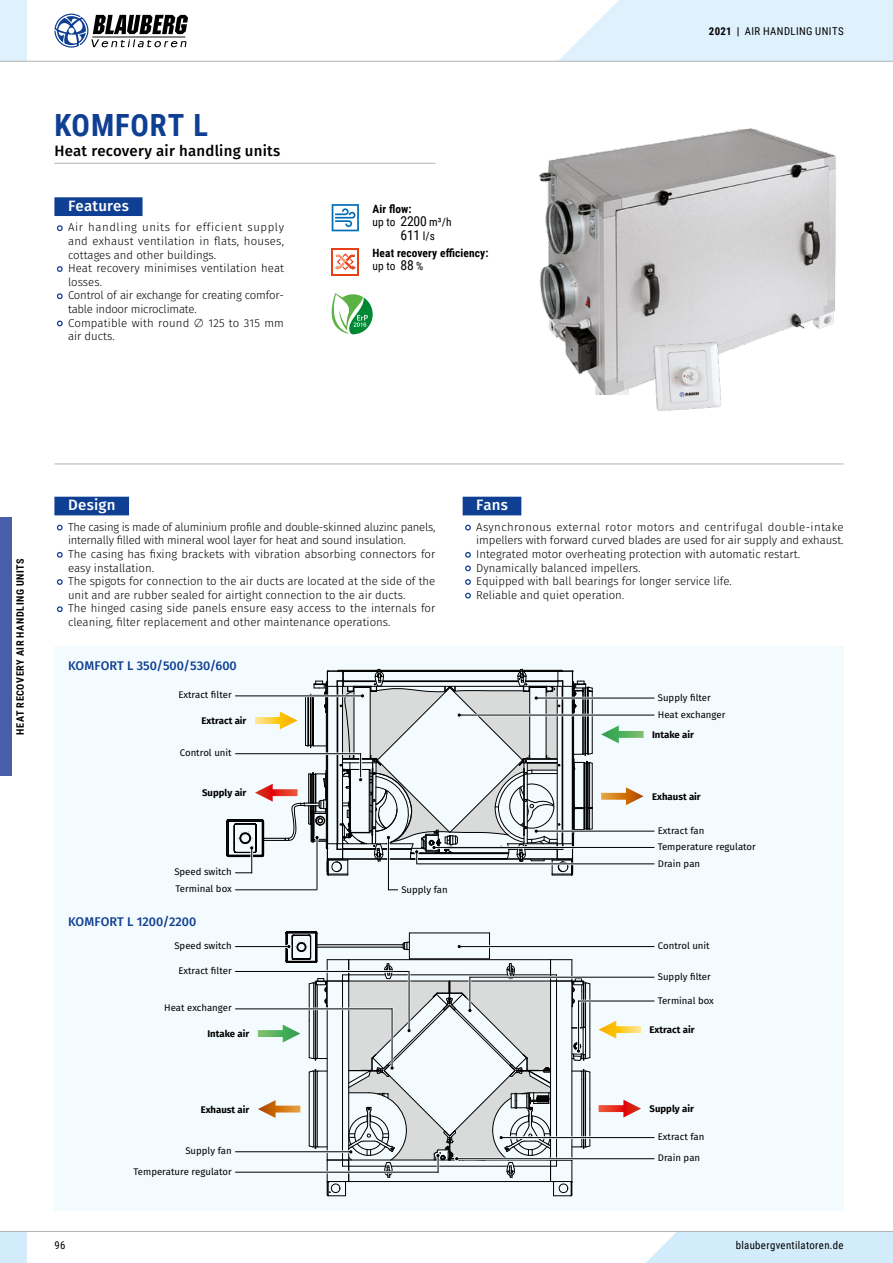
<style>
.page{position:relative;width:893px;height:1263px;background:#fff}
.page>*{position:absolute;margin:0;border:0;box-sizing:border-box;transform-origin:0 0}
.t1{font:700 30.6px "Roboto Condensed";letter-spacing:.03em;color:#0f3f93}
.t2{font:500 15px "Fira Sans";letter-spacing:.015em;color:#000}
.t3{font:500 15px "Fira Sans";letter-spacing:.015em;color:#fff}
.t4{font:13.65px "Roboto Condensed";color:#000}
.t5{font:500 12.6px "Fira Sans";color:#0f3f93}
.t6{font:300 11.4px/13.6px "Fira Sans";color:#000}
.t7{font:700 11.4px/13.6px "Roboto Condensed";letter-spacing:.01em;color:#000}
.t8{font:10.8px "Roboto Condensed";letter-spacing:.035em;color:#000}
.t9{font:700 10.2px "Roboto Condensed";letter-spacing:.055em;color:#000}
.t10{font:9.6px/17px "Fira Sans";color:#000}
.t11{font:700 9.6px "Fira Sans";color:#000}
.s1{font-weight:400}
.s2{font-weight:400;font-size:13.65px}
.s3{font-size:11.4px}
.s4{font-weight:700}
</style>
<div class="page">
<div style="left:54px;top:646px;width:790px;height:565px;background:#f4fbfe"></div>
<svg style="left:599px;top:1100px;width:42px;height:17px"></svg>
<svg style="left:599px;top:1021px;width:42px;height:17px"></svg>
<img style="left:538px;top:128px;width:298px;height:267px">
<hr style="left:54px;top:163px;width:381px;height:1px;background:#b1b2b3">
<div style="left:54px;top:197px;width:89px;height:19px;background:#0f3f93"></div>
<svg style="left:56px;top:225px;width:7px;height:7px"></svg>
<svg style="left:57px;top:266px;width:6px;height:6px"></svg>
<svg style="left:56px;top:293px;width:7px;height:7px"></svg>
<svg style="left:56px;top:320px;width:7px;height:7px"></svg>
<hr style="left:54px;top:463px;width:790px;height:1px;background:#b1b2b3">
<img style="left:652px;top:342px;width:70px;height:69px">
<div style="left:54px;top:497px;width:75px;height:18px;background:#0f3f93"></div>
<svg style="left:56px;top:524px;width:7px;height:7px"></svg>
<svg style="left:56px;top:551px;width:7px;height:7px"></svg>
<svg style="left:57px;top:579px;width:6px;height:6px"></svg>
<svg style="left:56px;top:606px;width:7px;height:7px"></svg>
<div style="left:463px;top:497px;width:58px;height:18px;background:#0f3f93"></div>
<svg style="left:465px;top:524px;width:6px;height:7px"></svg>
<svg style="left:465px;top:552px;width:6px;height:6px"></svg>
<svg style="left:465px;top:565px;width:6px;height:7px"></svg>
<svg style="left:465px;top:579px;width:6px;height:6px"></svg>
<svg style="left:465px;top:592px;width:6px;height:7px"></svg>
<hr style="left:536px;top:698px;width:118px;height:1px;background:#000">
<hr style="left:460px;top:715px;width:194px;height:1px;background:#000">
<hr style="left:536px;top:831px;width:118px;height:1px;background:#000">
<hr style="left:434px;top:847px;width:220px;height:1px;background:#000">
<hr style="left:416px;top:863px;width:238px;height:1px;background:#000">
<hr style="left:235px;top:889px;width:82px;height:1px;background:#000">
<hr style="left:317px;top:837px;width:1px;height:52px;background:#000">
<svg style="left:388px;top:889px;width:10px;height:2px"></svg>
<hr style="left:388px;top:837px;width:1px;height:53px;background:#000">
<hr style="left:235px;top:946px;width:53px;height:1px;background:#000">
<hr style="left:460px;top:946px;width:194px;height:1px;background:#000">
<hr style="left:235px;top:971px;width:174px;height:1px;background:#000">
<hr style="left:469px;top:977px;width:185px;height:1px;background:#000">
<hr style="left:578px;top:1000px;width:76px;height:1px;background:#000">
<hr style="left:501px;top:1137px;width:153px;height:1px;background:#000">
<hr style="left:458px;top:1158px;width:196px;height:1px;background:#000">
<hr style="left:235px;top:1008px;width:157px;height:1px;background:#000">
<hr style="left:235px;top:1151px;width:116px;height:1px;background:#000">
<hr style="left:235px;top:1172px;width:203px;height:1px;background:#000">
<svg style="left:332px;top:204px;width:27px;height:27px"></svg>
<div style="left:332px;top:248px;width:27px;height:27px;background:#e73f16"></div>
<div style="left:333px;top:250px;width:24px;height:24px;background:#fff"></div>
<svg style="left:335px;top:253px;width:21px;height:17px"></svg>
<svg style="left:332px;top:293px;width:41px;height:41px"></svg>
<svg style="left:601px;top:787px;width:43px;height:18px"></svg>
<svg style="left:601px;top:725px;width:43px;height:18px"></svg>
<svg style="left:226px;top:669px;width:367px;height:207px"></svg>
<svg style="left:258px;top:931px;width:333px;height:265px"></svg>
<div style="left:646px;top:1232px;width:247px;height:31px;background:#d3ecfc"></div>
<div style="left:0;top:1231px;width:27px;height:32px;background:#d3ecfc"></div>
<hr style="left:0;top:1231px;width:893px;height:1px;background:#b1b2b3">
<div style="left:0;top:0;width:27px;height:61px;background:#def1fd"></div>
<svg style="left:54px;top:14px;width:134px;height:34px"></svg>
<hr style="left:0;top:61px;width:893px;height:1px;background:#b1b2b3">
<svg style="left:558px;top:0;width:335px;height:62px"></svg>
<div style="left:0;top:517px;width:12px;height:259px;background:#475ea8"></div>
<h1 class="t1" style="left:54px;top:104px;width:155px">KOMFORT L</h1>
<h2 class="t2" style="left:54px;top:141px;width:227px">Heat recovery air handling units</h2>
<h2 class="t3" style="left:68px;top:195px;width:63px">Features</h2>
<p class="t6" style="left:68px;top:221px;width:218px">Air handling units for efficient supply and exhaust ventilation in flats, houses, cottages and other buildings.<br>Heat recovery minimises ventilation heat losses.<br>Control of air exchange for creating comfor&shy;table indoor microclimate.<br>Compatible with round ∅ 125 to 315 mm air ducts.</p>
<p class="t7" style="left:372px;top:201px;width:81px">Air flow:<br><span class="s1">up to</span> <span class="s2">2200</span> <span class="s1">m³/h</span></p>
<p class="t4" style="left:401px;top:225px;width:36px">611 <span class="s3">l/s</span></p>
<p class="t7" style="left:372px;top:245px;width:117px">Heat recovery efficiency: <span class="s1">up to</span> <span class="s2">88</span> <span class="s1">%</span></p>
<p class="t8" style="left:709px;top:23px;width:136px"><span class="s4">2021 |</span> AIR HANDLING UNITS</p>
<p class="t9" style="left:13px;top:734px;width:178px;rotate:-90deg">HEAT RECOVERY AIR HANDLING UNITS</p>
<h2 class="t3" style="left:68px;top:494px;width:49px">Design</h2>
<p class="t6" style="left:68px;top:521px;width:369px">The casing is made of aluminium profile and double-skinned aluzinc panels, internally filled with mineral wool layer for heat and sound insulation.<br>The casing has fixing brackets with vibration absorbing connectors for easy installation.<br>The spigots for connection to the air ducts are located at the side of the unit and are rubber sealed for airtight connection to the air ducts.<br>The hinged casing side panels ensure easy access to the internals for cleaning, filter replacement and other maintenance operations.</p>
<p class="t5" style="left:68px;top:656px;width:170px">KOMFORT L 350/500/530/600</p>
<p class="t10" style="left:178px;top:687px;width:55px">Extract filter</p>
<p class="t11" style="left:202px;top:714px;width:46px">Extract air</p>
<p class="t10" style="left:180px;top:745px;width:53px">Control unit</p>
<p class="t11" style="left:202px;top:786px;width:46px">Supply air</p>
<p class="t10" style="left:174px;top:864px;width:59px">Speed switch</p>
<p class="t10" style="left:176px;top:881px;width:58px">Terminal box</p>
<p class="t5" style="left:68px;top:912px;width:129px">KOMFORT L 1200/2200</p>
<p class="t10" style="left:401px;top:881px;width:48px">Supply fan</p>
<h2 class="t3" style="left:476px;top:494px;width:33px">Fans</h2>
<p class="t6" style="left:476px;top:521px;width:369px">Asynchronous external rotor motors and centrifugal double-intake impellers with forward curved blades are used for air supply and exhaust.<br>Integrated motor overheating protection with automatic restart.<br>Dynamically balanced impellers.<br>Equipped with ball bearings for longer service life.<br>Reliable and quiet operation.</p>
<p class="t10" style="left:658px;top:690px;width:69px">Supply filter<br>Heat exchanger</p>
<p class="t11" style="left:652px;top:728px;width:43px">Intake air</p>
<p class="t11" style="left:652px;top:790px;width:50px">Exhaust air</p>
<p class="t10" style="left:658px;top:823px;width:48px">Extract fan</p>
<p class="t10" style="left:658px;top:839px;width:100px;line-height:16.4px">Temperature regulator<br>Drain pan</p>
<p class="t10" style="left:174px;top:938px;width:59px">Speed switch</p>
<p class="t10" style="left:658px;top:938px;width:53px">Control unit</p>
<p class="t10" style="left:178px;top:963px;width:55px">Extract filter</p>
<p class="t10" style="left:658px;top:969px;width:55px">Supply filter</p>
<p class="t10" style="left:658px;top:992px;width:58px">Terminal box</p>
<p class="t10" style="left:164px;top:1000px;width:69px">Heat exchanger</p>
<p class="t11" style="left:207px;top:1027px;width:43px">Intake air</p>
<p class="t11" style="left:201px;top:1103px;width:50px">Exhaust air</p>
<p class="t10" style="left:134px;top:1141px;width:100px;line-height:20.4px;text-align:right">Supply fan<br>Temperature regulator</p>
<p class="t11" style="left:650px;top:1023px;width:46px">Extract air</p>
<p class="t11" style="left:650px;top:1102px;width:46px">Supply air</p>
<p class="t10" style="left:658px;top:1129px;width:48px">Extract fan</p>
<p class="t10" style="left:658px;top:1150px;width:44px">Drain pan</p>
<p class="t8" style="left:54px;top:1238px;width:12px">96</p>
<p class="t8" style="left:736px;top:1238px;width:109px">blaubergventilatoren.de</p>
</div>
